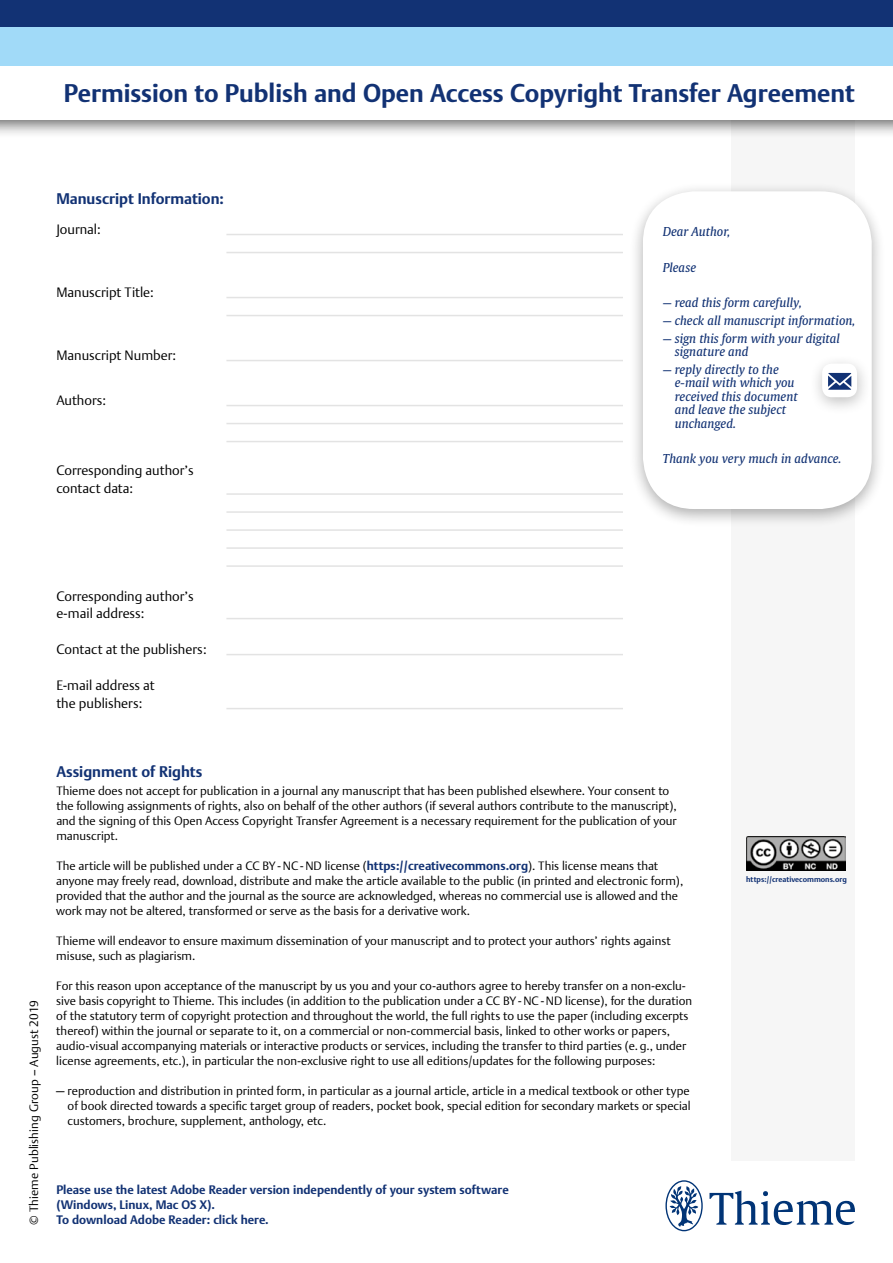
<style>
.page{position:relative;width:893px;height:1263px;background:#fff}
.page>*{position:absolute;margin:0;border:0;box-sizing:border-box;transform-origin:0 0}
.t1{font:700 24.9px "Thieme Argo 2011";color:#123274}
.t2{font:700 15px "Thieme Argo 2011";color:#123274}
.t3{font:300 13.5px/18px "Thieme Argo 2011";color:#000}
.t4{font:300 12px/15px "Thieme Argo 2011";color:#000}
.t5{font:italic 12px/13.5px "Thieme Gulliver 2011";color:#123274}
.t6{font:700 12px/15px "Thieme Argo 2011";color:#123274}
.t7{font:700 7.5px "Thieme Argo 2011";color:#123274}
.s1{font-weight:700;color:#123274}
</style>
<div class="page">
<div style="left:731px;top:79px;width:124px;height:1082px;background:#f6f6f6"></div>
<div style="left:0;top:0;width:893px;height:138px;background:#000;opacity:.6"></div>
<div style="left:0;top:0;width:893px;height:119px;background:#fff"></div>
<div style="left:0;top:26px;width:893px;height:39px;background:#a1daf8"></div>
<div style="left:0;top:0;width:893px;height:26px;background:#123274"></div>
<hr style="left:226px;top:234px;width:397px;height:1px;background:#e3e3e3">
<hr style="left:226px;top:252px;width:397px;height:1px;background:#e3e3e3">
<hr style="left:226px;top:297px;width:397px;height:1px;background:#e3e3e3">
<hr style="left:226px;top:315px;width:397px;height:1px;background:#e3e3e3">
<hr style="left:226px;top:360px;width:397px;height:1px;background:#e3e3e3">
<hr style="left:226px;top:405px;width:397px;height:1px;background:#e3e3e3">
<hr style="left:226px;top:423px;width:397px;height:1px;background:#e3e3e3">
<hr style="left:226px;top:441px;width:397px;height:1px;background:#e3e3e3">
<hr style="left:226px;top:493px;width:397px;height:2px;background:#e3e3e3">
<hr style="left:226px;top:511px;width:397px;height:2px;background:#e3e3e3">
<hr style="left:226px;top:529px;width:397px;height:2px;background:#e3e3e3">
<hr style="left:226px;top:547px;width:397px;height:2px;background:#e3e3e3">
<hr style="left:226px;top:565px;width:397px;height:2px;background:#e3e3e3">
<hr style="left:226px;top:618px;width:397px;height:1px;background:#e3e3e3">
<hr style="left:226px;top:654px;width:397px;height:1px;background:#e3e3e3">
<hr style="left:226px;top:708px;width:397px;height:1px;background:#e3e3e3">
<div style="left:630px;top:182px;width:256px;height:345px;background:#000;opacity:.32"></div>
<div style="left:643px;top:191px;width:229px;height:318px;background:#fff;border-radius:51px"></div>
<div style="left:809px;top:354px;width:63px;height:61px;background:#000;opacity:.25"></div>
<div style="left:822px;top:364px;width:35px;height:33px;background:#fff;border-radius:10px"></div>
<svg style="left:828px;top:373px;width:23px;height:17px"></svg>
<svg style="left:665px;top:1180px;width:38px;height:51px"></svg>
<svg style="left:709px;top:1190px;width:146px;height:35px"></svg>
<img style="left:746px;top:836px;width:100px;height:35px">
<h1 class="t1" style="left:64px;top:77px;width:792px">Permission to Publish and Open Access Copyright Transfer Agreement</h1>
<p class="t2" style="left:56px;top:189px;width:169px">Manuscript Information:</p>
<p class="t3" style="left:56px;top:220px;width:46px">Journal:</p>
<p class="t3" style="left:56px;top:283px;width:99px">Manuscript Title:</p>
<p class="t3" style="left:56px;top:346px;width:121px">Manuscript Number:</p>
<p class="t3" style="left:56px;top:391px;width:51px">Authors:</p>
<p class="t3" style="left:56px;top:461px;width:139px">Corresponding authorʼs contact data:</p>
<p class="t5" style="left:663px;top:224px;width:69px">Dear Author,</p>
<p class="t5" style="left:663px;top:260px;width:35px">Please</p>
<p class="t5" style="left:663px;top:295px;width:140px">— read this form carefully,</p>
<p class="t5" style="left:663px;top:313px;width:194px">— check all manuscript information,</p>
<p class="t5" style="left:675px;top:331px;width:167px;text-indent:-12px">— sign this form with your digital signature and</p>
<p class="t5" style="left:675px;top:362px;width:124px;text-indent:-12px">— reply directly to the e-mail with which you received this document and leave the subject unchanged.</p>
<p class="t5" style="left:663px;top:452px;width:180px">Thank you very much in advance.</p>
<p class="t3" style="left:56px;top:588px;width:139px;line-height:16.5px">Corresponding authorʼs e-mail address:</p>
<p class="t3" style="left:56px;top:640px;width:152px">Contact at the publishers:</p>
<p class="t3" style="left:56px;top:676px;width:100px">E-mail address at the publishers:</p>
<p class="t4" style="left:26px;top:1225px;width:226px;rotate:-90deg">© Thieme Publishing Group – August 2019</p>
<p class="t2" style="left:56px;top:762px;width:148px">Assignment of Rights</p>
<p class="t4" style="left:56px;top:783px;width:622px">Thieme does not accept for publication in a journal any manuscript that has been published elsewhere. Your consent to the following assignments of rights, also on behalf of the other authors (if several authors contribute to the manuscript), and the signing of this Open Access Copyright Transfer Agreement is a necessary requirement for the publication of your manuscript.</p>
<p class="t4" style="left:56px;top:858px;width:628px">The article will be published under a CC BY-NC-ND license (<span class="s1">https://creativecommons.org</span>). This license means that anyone may freely read, download, distribute and make the article available to the public (in printed and electronic form), provided that the author and the journal as the source are acknowledged, whereas no commercial use is allowed and the work may not be altered, transformed or serve as the basis for a derivative work.</p>
<p class="t4" style="left:56px;top:933px;width:616px">Thieme will endeavor to ensure maximum dissemination of your manuscript and to protect your authors’ rights against misuse, such as plagiarism.</p>
<p class="t4" style="left:56px;top:978px;width:637px">For this reason upon acceptance of the manuscript by us you and your co-authors agree to hereby transfer on a non-exclu&shy;sive basis copyright to Thieme. This includes (in addition to the publication under a CC BY-NC-ND license), for the duration of the statutory term of copyright protection and throughout the world, the full rights to use the paper (including excerpts thereof) within the journal or separate to it, on a commercial or non-commercial basis, linked to other works or papers, audio-visual accompanying materials or interactive products or services, including the transfer to third parties (e.g., under license agreements, etc.), in particular the non-exclusive right to use all editions/updates for the following purposes:</p>
<p class="t4" style="left:68px;top:1083px;width:624px;text-align:justify;text-indent:-11px">— reproduction and distribution in printed form, in particular as a journal article, article in a medical textbook or other type of book directed towards a specific target group of readers, pocket book, special edition for secondary markets or special customers, brochure, supplement, anthology, etc.</p>
<p class="t6" style="left:56px;top:1182px;width:454px">Please use the latest Adobe Reader version independently of your system software (Windows, Linux, Mac OS X).<br>To download Adobe Reader: click here.</p>
<p class="t7" style="left:746px;top:875px;width:102px">https://creativecommons.org</p>
</div>
